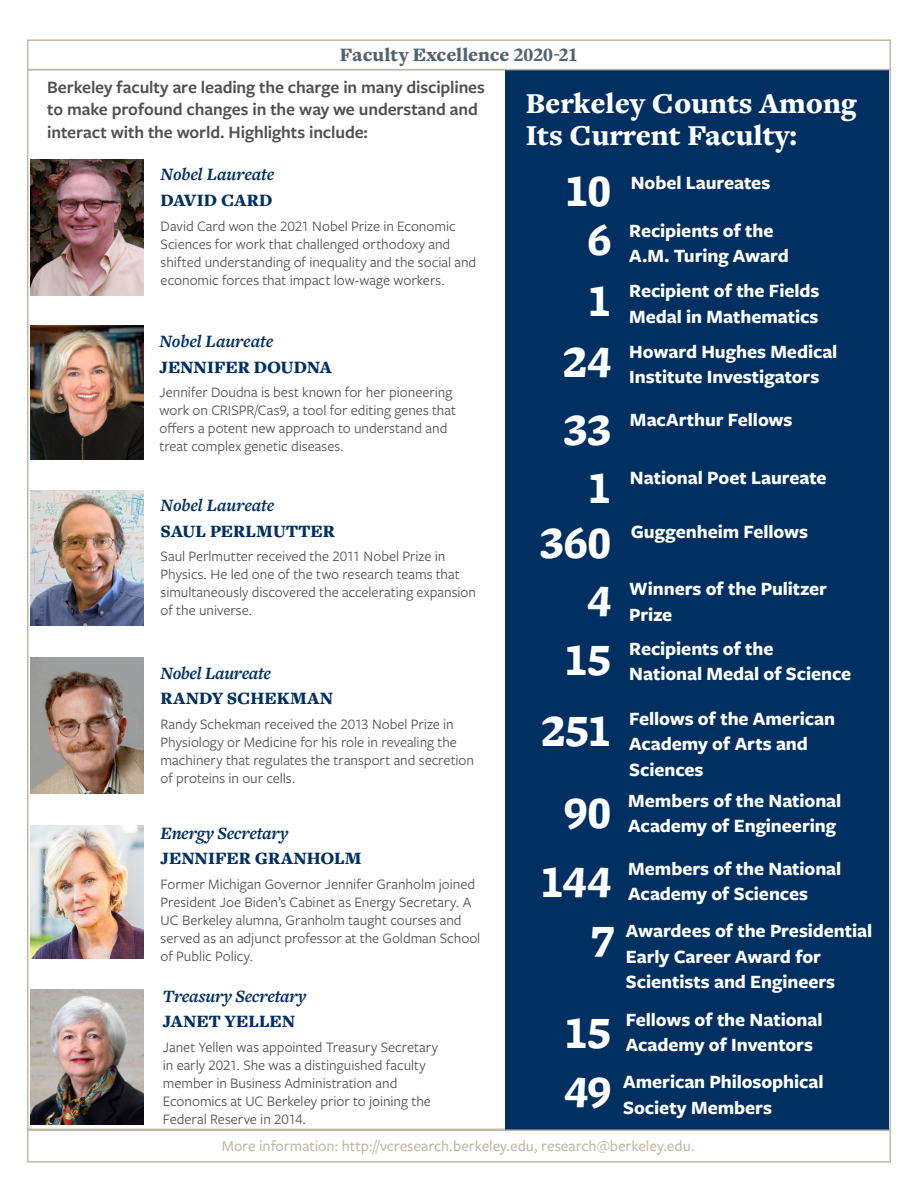
<style>
.page{position:relative;width:918px;height:1188px;background:#fff}
.page>*{position:absolute;margin:0;border:0;box-sizing:border-box;transform-origin:0 0}
.t1{font:900 46.5px "Freight Micro Pro";letter-spacing:.01em;color:#fff}
.t2{font:900 30px/31.5px "Freight Text Pro";color:#fff}
.t3{font:900 19.65px "Freight Text Pro";color:#52626f}
.t4{font:700 19.5px/25.5px "Freight Sans Pro";letter-spacing:-.005em;color:#fff}
.t5{font:600 18px/22.5px "Freight Sans Pro";letter-spacing:-.005em;color:#505052}
.t6{font:900 18px/25.5px "Freight Text Pro";letter-spacing:.005em;color:#003062}
.t7{font:italic 700 18px/25.5px "Freight Text Pro";letter-spacing:-.015em;color:#003062}
.t8{font:500 15.75px "Freight Sans Pro";color:#c2b8a6}
.t9{font:15px/18px "Freight Sans Pro";color:#505052}
.s1{font-weight:900;font-style:normal}
.s2{font-weight:700;font-style:italic}
</style>
<div class="page">
<div style="left:506px;top:164px;width:384px;height:966px;background:#003062"></div>
<div style="left:506px;top:70px;width:384px;height:97px;background:#003062"></div>
<div style="left:27px;top:1130px;width:864px;height:33px;border:2px solid #c2b8a6"></div>
<div style="left:27px;top:39px;width:864px;height:31px;border:2px solid #c2b8a6"></div>
<img style="left:30px;top:159px;width:113px;height:136px">
<img style="left:30px;top:326px;width:113px;height:133px">
<img style="left:30px;top:491px;width:113px;height:135px">
<img style="left:30px;top:657px;width:113px;height:137px">
<img style="left:30px;top:989px;width:113px;height:135px">
<img style="left:30px;top:825px;width:113px;height:133px">
<p class="t3" style="left:340px;top:41px;width:240px">Faculty Excellence 2020-21</p>
<p class="t5" style="left:47px;top:75px;width:439px">Berkeley faculty are leading the charge in many disciplines to make profound changes in the way we understand and interact with the world. Highlights include:</p>
<p class="t2" style="left:526px;top:87px;width:333px">Berkeley Counts Among<br>Its Current Faculty:</p>
<p class="t7" style="left:161px;top:161px;width:115px">Nobel Laureate<br><span class="s1">DAVID CARD</span></p>
<p class="t9" style="left:161px;top:216px;width:317px">David Card won the 2021 Nobel Prize in Economic Sciences for work that challenged orthodoxy and shifted understanding of inequality and the social and economic forces that impact low-wage workers.</p>
<p class="t6" style="left:160px;top:328px;width:174px"><span class="s2">Nobel Laureate<br></span>JENNIFER DOUDNA</p>
<p class="t9" style="left:160px;top:383px;width:298px">Jennifer Doudna is best known for her pioneering work on CRISPR/Cas9, a tool for editing genes that offers a potent new approach to understand and treat complex genetic diseases.</p>
<p class="t6" style="left:161px;top:492px;width:176px"><span class="s2">Nobel Laureate<br></span>SAUL PERLMUTTER</p>
<p class="t9" style="left:161px;top:547px;width:317px">Saul Perlmutter received the 2011 Nobel Prize in Physics. He led one of the two research teams that simultaneously discovered the accelerating expansion of the universe.</p>
<p class="t7" style="left:161px;top:660px;width:174px">Nobel Laureate<br><span class="s1">RANDY SCHEKMAN</span></p>
<p class="t9" style="left:161px;top:714px;width:315px">Randy Schekman received the 2013 Nobel Prize in Physiology or Medicine for his role in revealing the machinery that regulates the transport and secretion of proteins in our cells.</p>
<p class="t6" style="left:161px;top:820px;width:202px"><span class="s2">Energy Secretary<br></span>JENNIFER GRANHOLM</p>
<p class="t9" style="left:161px;top:874px;width:321px">Former Michigan Governor Jennifer Granholm joined President Joe Biden’s Cabinet as Energy Secretary. A UC Berkeley alumna, Granholm taught courses and served as an adjunct professor at the Goldman School of Public Policy.</p>
<p class="t7" style="left:163px;top:983px;width:145px">Treasury Secretary<br><span class="s1">JANET YELLEN</span></p>
<p class="t9" style="left:163px;top:1038px;width:277px">Janet Yellen was appointed Treasury Secretary in early 2021. She was a distinguished faculty member in Business Administration and Economics at UC Berkeley prior to joining the Federal Reserve in 2014.</p>
<p class="t1" style="left:565px;top:158px;width:47px">10</p>
<p class="t1" style="left:588px;top:208px;width:25px">6</p>
<p class="t1" style="left:588px;top:268px;width:25px">1</p>
<p class="t1" style="left:564px;top:329px;width:49px">24</p>
<p class="t1" style="left:564px;top:397px;width:49px">33</p>
<p class="t1" style="left:588px;top:455px;width:25px">1</p>
<p class="t1" style="left:540px;top:510px;width:72px">360</p>
<p class="t1" style="left:588px;top:568px;width:25px">4</p>
<p class="t1" style="left:564px;top:627px;width:48px">15</p>
<p class="t1" style="left:542px;top:698px;width:71px">251</p>
<p class="t1" style="left:564px;top:780px;width:48px">90</p>
<p class="t1" style="left:541px;top:850px;width:72px">144</p>
<p class="t4" style="left:631px;top:169px;width:141px">Nobel Laureates</p>
<p class="t4" style="left:629px;top:217px;width:161px">Recipients of the<br>A.M. Turing Award</p>
<p class="t4" style="left:629px;top:277px;width:192px">Recipient of the Fields<br>Medal in Mathematics</p>
<p class="t4" style="left:629px;top:338px;width:210px">Howard Hughes Medical<br>Institute Investigators</p>
<p class="t4" style="left:630px;top:406px;width:164px">MacArthur Fellows</p>
<p class="t4" style="left:630px;top:464px;width:198px">National Poet Laureate</p>
<p class="t4" style="left:631px;top:518px;width:179px">Guggenheim Fellows</p>
<p class="t4" style="left:629px;top:575px;width:199px">Winners of the Pulitzer<br>Prize</p>
<p class="t4" style="left:629px;top:635px;width:224px">Recipients of the<br>National Medal of Science</p>
<p class="t4" style="left:629px;top:705px;width:207px">Fellows of the American<br>Academy of Arts and<br>Sciences</p>
<p class="t4" style="left:628px;top:787px;width:215px">Members of the National<br>Academy of Engineering</p>
<p class="t4" style="left:628px;top:855px;width:215px">Members of the National<br>Academy of Sciences</p>
<p class="t1" style="left:591px;top:909px;width:25px">7</p>
<p class="t4" style="left:626px;top:918px;width:248px">Awardees of the Presidential<br>Early Career Award for<br>Scientists and Engineers</p>
<p class="t1" style="left:564px;top:1000px;width:48px">15</p>
<p class="t1" style="left:565px;top:1060px;width:48px">49</p>
<p class="t4" style="left:626px;top:1006px;width:198px">Fellows of the National<br>Academy of Inventors</p>
<p class="t4" style="left:623px;top:1069px;width:202px">American Philosophical</p>
<p class="t4" style="left:623px;top:1094px;width:150px">Society Members</p>
<p class="t8" style="left:222px;top:1135px;width:474px">More information: http://vcresearch.berkeley.edu, research@berkeley.edu.</p>
</div>
